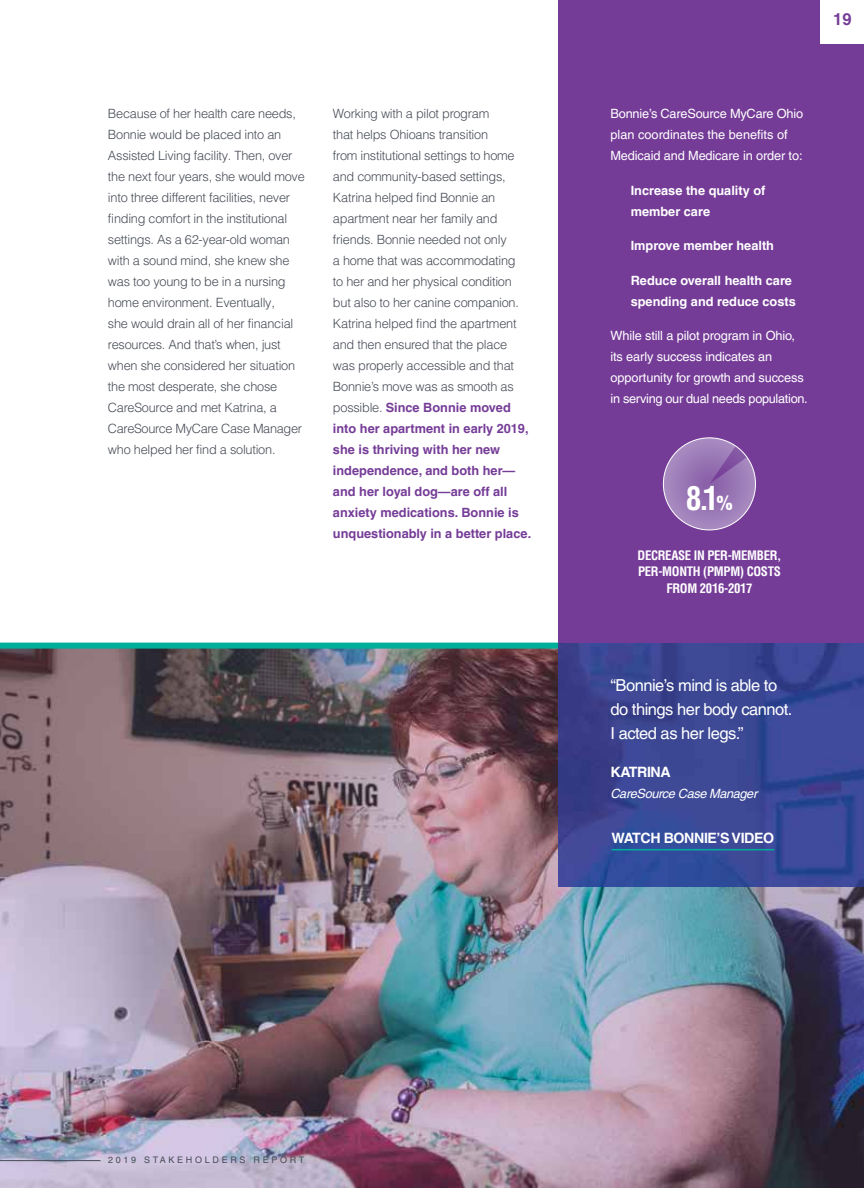
<style>
.page{position:relative;width:864px;height:1188px;background:#fff}
.page>*{position:absolute;margin:0;border:0;box-sizing:border-box;transform-origin:0 0}
.t1{font:700 condensed 31.5px "Helvetica LT Pro";color:#fff}
.t2{font:16.5px/24px "Helvetica LT Pro";letter-spacing:-.03em;color:#fff}
.t3{font:700 16.5px "Helvetica LT Pro";color:#753c97}
.t4{font:700 14.25px "Helvetica LT Pro";letter-spacing:-.03em;color:#fff}
.t5{font:300 12.75px/21px "Helvetica LT Pro";letter-spacing:-.02em;color:#474c55}
.t6{font:12.75px/21px "Helvetica LT Pro";letter-spacing:-.01em;color:#fff}
.t7{font:700 12.75px/21px "Helvetica LT Pro";color:#fff}
.t8{font:700 condensed 12.75px/16.5px "Helvetica LT Pro";letter-spacing:-.025em;color:#fff;text-align:center}
.t9{font:italic 12.75px "Helvetica LT Pro";letter-spacing:-.03em;color:#fff}
.t10{font:9px "Helvetica LT Pro";letter-spacing:.3em;color:#474c55}
.s1{font-weight:700;color:#753c97}
.s2{font-weight:900;font-size:19.5px}
</style>
<div class="page">
<img style="left:0;top:649px;width:864px;height:539px">
<img style="left:558px;top:643px;width:306px;height:244px">
<div style="left:0;top:643px;width:558px;height:6px;background:#00af9a"></div>
<hr style="left:0;top:1160px;width:100px;height:1px;background:#474c55">
<div style="left:558px;top:0;width:306px;height:643px;background:#753c97"></div>
<div style="left:821px;top:0;width:43px;height:43px;background:#fff"></div>
<svg style="left:663px;top:438px;width:92px;height:92px;background:#a07fb9"></svg>
<svg style="left:709px;top:446px;width:38px;height:38px"></svg>
<hr style="left:612px;top:849px;width:162px;height:1px;background:#00af9a">
<p class="t5" style="left:108px;top:103px;width:198px">Because of her health care needs,<br>Bonnie would be placed into an<br>Assisted Living facility. Then, over the next four years, she would move into three different facilities, never finding comfort in the institutional settings. As a 62-year-old woman with a sound mind, she knew she was too young to be in a nursing home environment. Eventually,<br>she would drain all of her financial resources. And that’s when, just when she considered her situation the most desperate, she chose<br>CareSource and met Katrina, a<br>CareSource MyCare Case Manager who helped her find a solution.</p>
<p class="t5" style="left:333px;top:103px;width:200px">Working with a pilot program<br>that helps Ohioans transition<br>from institutional settings to home and community-based settings,<br>Katrina helped find Bonnie an apartment near her family and friends. Bonnie needed not only<br>a home that was accommodating<br>to her and her physical condition but also to her canine companion.<br>Katrina helped find the apartment and then ensured that the place was properly accessible and that<br>Bonnie’s move was as smooth as possible. <span class="s1">Since Bonnie moved into her apartment in early 2019, she is thriving with her new independence, and both her— and her loyal dog—are off all anxiety medications. Bonnie is unquestionably in a better place.</span></p>
<p class="t3" style="left:833px;top:10px;width:20px">19</p>
<p class="t6" style="left:610px;top:103px;width:194px">Bonnie’s CareSource MyCare Ohio plan coordinates the benefits of<br>Medicaid and Medicare in order to:</p>
<p class="t7" style="left:631px;top:180px;width:136px">Increase the quality of member care</p>
<p class="t7" style="left:631px;top:235px;width:145px">Improve member health</p>
<p class="t7" style="left:631px;top:270px;width:167px">Reduce overall health care spending and reduce costs</p>
<p class="t6" style="left:610px;top:325px;width:199px">While still a pilot program in Ohio, its early success indicates an opportunity for growth and success in serving our dual needs population.</p>
<h1 class="t1" style="left:686px;top:477px;width:49px">8.1<span class="s2">%</span></h1>
<p class="t8" style="left:638px;top:546px;width:145px">DECREASE IN PER-MEMBER,<br>PER-MONTH (PMPM) COSTS<br>FROM 2016-2017</p>
<p class="t2" style="left:610px;top:674px;width:184px">“Bonnie’s mind is able to do things her body cannot.<br>I acted as her legs.”</p>
<p class="t4" style="left:610px;top:763px;width:62px">KATRINA</p>
<p class="t9" style="left:610px;top:786px;width:148px">CareSource Case Manager</p>
<p class="t4" style="left:612px;top:829px;width:164px">WATCH BONNIE’S VIDEO</p>
<p class="t10" style="left:108px;top:1155px;width:198px">2019 STAKEHOLDERS REPORT</p>
</div>
